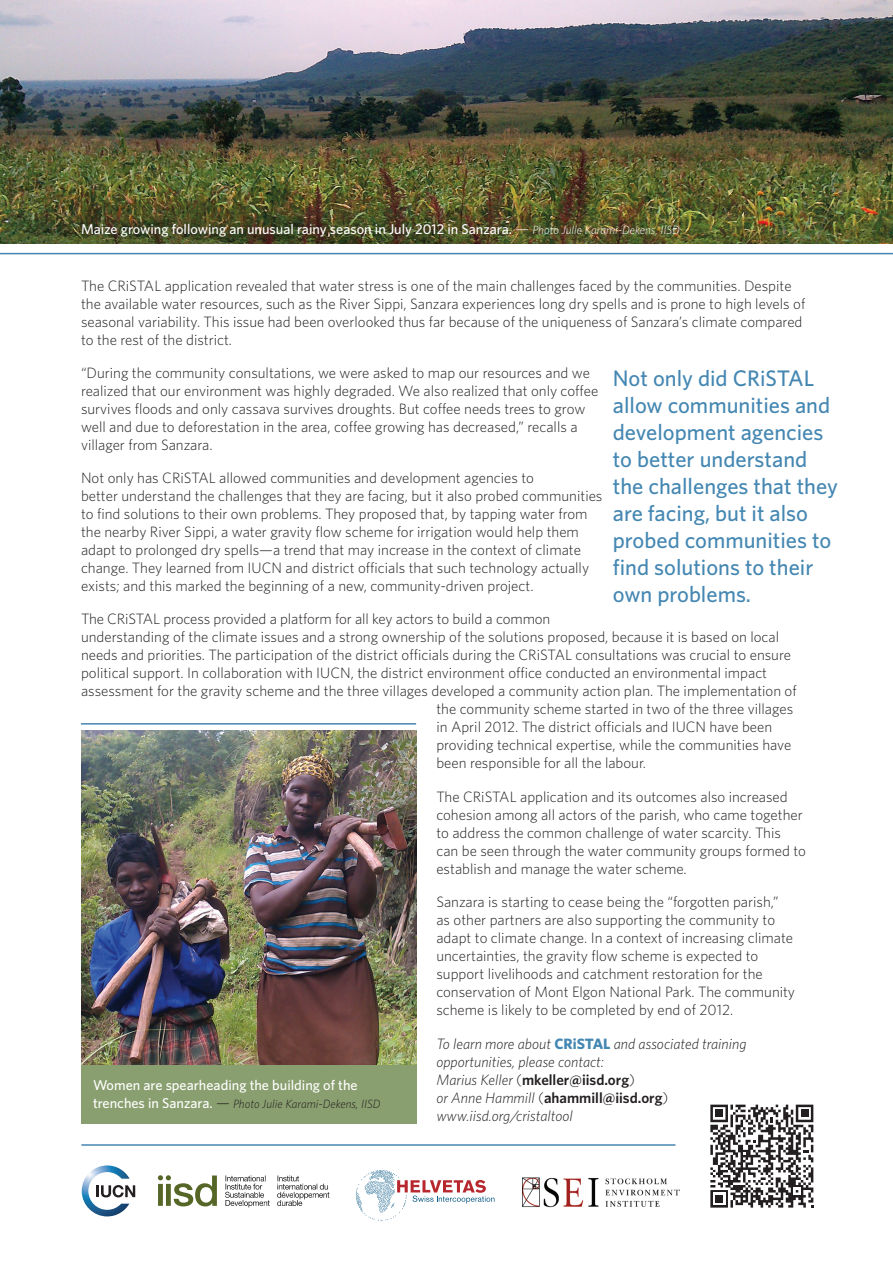
<style>
.page{position:relative;width:893px;height:1263px;background:#fff}
.page>*{position:absolute;margin:0;border:0;box-sizing:border-box;transform-origin:0 0}
.t1{font:500 22.5px/27px "Whitney";color:#4487b2}
.t2{font:300 15px/18px "Whitney";color:#231f20}
.t3{font:italic 300 15px/18px "Whitney";color:#231f20}
.t4{font:600 15px/18px "Whitney";color:#231f20}
.t5{font:500 14.25px "Whitney";color:#fff}
.t6{font:italic 300 12px "Whitney";color:#231f20}
.s1{font-weight:300;font-style:italic;font-size:15px}
.s2{font-weight:300;font-style:italic;font-size:12px}
.s3{font-weight:700;font-style:normal;color:#4487b2}
.s4{font-weight:300;font-style:italic}
.s5{font-weight:300}
.s6{font-weight:500;font-style:normal;font-size:14.25px;color:#fff}
.s7{font-size:15px}
</style>
<div class="page">
<img style="left:0;top:0;width:893px;height:243px">
<hr style="left:0;top:253px;width:893px;height:1px;background:#4487b2">
<img style="left:81px;top:730px;width:335px;height:335px">
<hr style="left:81px;top:723px;width:335px;height:2px;background:#4487b2">
<div style="left:81px;top:1065px;width:335px;height:59px;background:#8a9f6f"></div>
<hr style="left:81px;top:1144px;width:594px;height:2px;background:#4487b2">
<div style="left:708px;top:1102px;width:108px;height:108px;background:linear-gradient(to right,#fff,#fff)"></div>
<svg style="left:710px;top:1104px;width:103px;height:103px"></svg>
<svg style="left:158px;top:1175px;width:59px;height:31px"></svg>
<svg style="left:225px;top:1175px;width:104px;height:32px"></svg>
<svg style="left:82px;top:1165px;width:53px;height:51px"></svg>
<img style="left:522px;top:1177px;width:157px;height:31px">
<svg style="left:356px;top:1170px;width:138px;height:51px"></svg>
<p class="t5" style="left:81px;top:219px;width:600px">Maize growing following an unusual rainy season in July 2012 in Sanzara. <span class="s1">—</span> <span class="s2">Photo Julie Karami-Dekens, IISD</span></p>
<p class="t2" style="left:81px;top:276px;width:726px">The CRiSTAL application revealed that water stress is one of the main challenges faced by the communities. Despite the available water resources, such as the River Sippi, Sanzara experiences long dry spells and is prone to high levels of seasonal variability. This issue had been overlooked thus far because of the uniqueness of Sanzara’s climate compared to the rest of the district.</p>
<p class="t2" style="left:81px;top:363px;width:519px">“During the community consultations, we were asked to map our resources and we realized that our environment was highly degraded. We also realized that only coffee survives floods and only cassava survives droughts. But coffee needs trees to grow well and due to deforestation in the area, coffee growing has decreased,” recalls a villager from Sanzara.</p>
<p class="t2" style="left:81px;top:469px;width:523px">Not only has CRiSTAL allowed communities and development agencies to<br>better understand the challenges that they are facing, but it also probed communities to find solutions to their own problems. They proposed that, by tapping water from the nearby River Sippi, a water gravity flow scheme for irrigation would help them adapt to prolonged dry spells—a trend that may increase in the context of climate change. They learned from IUCN and district officials that such technology actually exists; and this marked the beginning of a new, community-driven project.</p>
<p class="t2" style="left:81px;top:610px;width:471px">The CRiSTAL process provided a platform for all key actors to build a common</p>
<p class="t2" style="left:81px;top:628px;width:700px">understanding of the climate issues and a strong ownership of the solutions proposed, because it is based on local</p>
<p class="t2" style="left:81px;top:646px;width:712px">needs and priorities. The participation of the district officials during the CRiSTAL consultations was crucial to ensure</p>
<p class="t2" style="left:81px;top:664px;width:688px">political support. In collaboration with IUCN, the district environment office conducted an environmental impact</p>
<p class="t2" style="left:81px;top:682px;width:717px">assessment for the gravity scheme and the three villages developed a community action plan. The implementation of</p>
<p class="t2" style="left:436px;top:700px;width:358px">the community scheme started in two of the three villages</p>
<p class="t2" style="left:436px;top:718px;width:337px">in April 2012. The district officials and IUCN have been</p>
<p class="t2" style="left:436px;top:736px;width:356px">providing technical expertise, while the communities have</p>
<p class="t2" style="left:436px;top:754px;width:211px">been responsible for all the labour.</p>
<p class="t2" style="left:436px;top:787px;width:371px">The CRiSTAL application and its outcomes also increased cohesion among all actors of the parish, who came together to address the common challenge of water scarcity. This can be seen through the water community groups formed to establish and manage the water scheme.</p>
<p class="t2" style="left:436px;top:892px;width:360px">Sanzara is starting to cease being the “forgotten parish,” as other partners are also supporting the community to adapt to climate change. In a context of increasing climate uncertainties, the gravity flow scheme is expected to support livelihoods and catchment restoration for the conservation of Mont Elgon National Park. The community scheme is likely to be completed by end of 2012.</p>
<p class="t3" style="left:436px;top:1035px;width:312px">To learn more about <span class="s3">CRiSTAL</span> and associated training opportunities, please contact:</p>
<p class="t4" style="left:436px;top:1071px;width:234px"><span class="s4">Marius Keller</span> <span class="s5">(</span>mkeller@iisd.org<span class="s5">)<br></span><span class="s4">or Anne Hammill</span> <span class="s5">(</span>ahammill@iisd.org<span class="s5">)</span></p>
<p class="t3" style="left:436px;top:1107px;width:138px">www.iisd.org/cristaltool</p>
<p class="t1" style="left:613px;top:364px;width:227px">Not only did CRiSTAL allow communities and development agencies to better understand the challenges that they are facing, but it also probed communities to find solutions to their own problems.</p>
<p class="t5" style="left:93px;top:1076px;width:266px">Women are spearheading the building of the</p>
<p class="t6" style="left:93px;top:1096px;width:289px"><span class="s6">trenches in Sanzara.</span> <span class="s7">—</span> Photo Julie Karami-Dekens, IISD</p>
</div>
